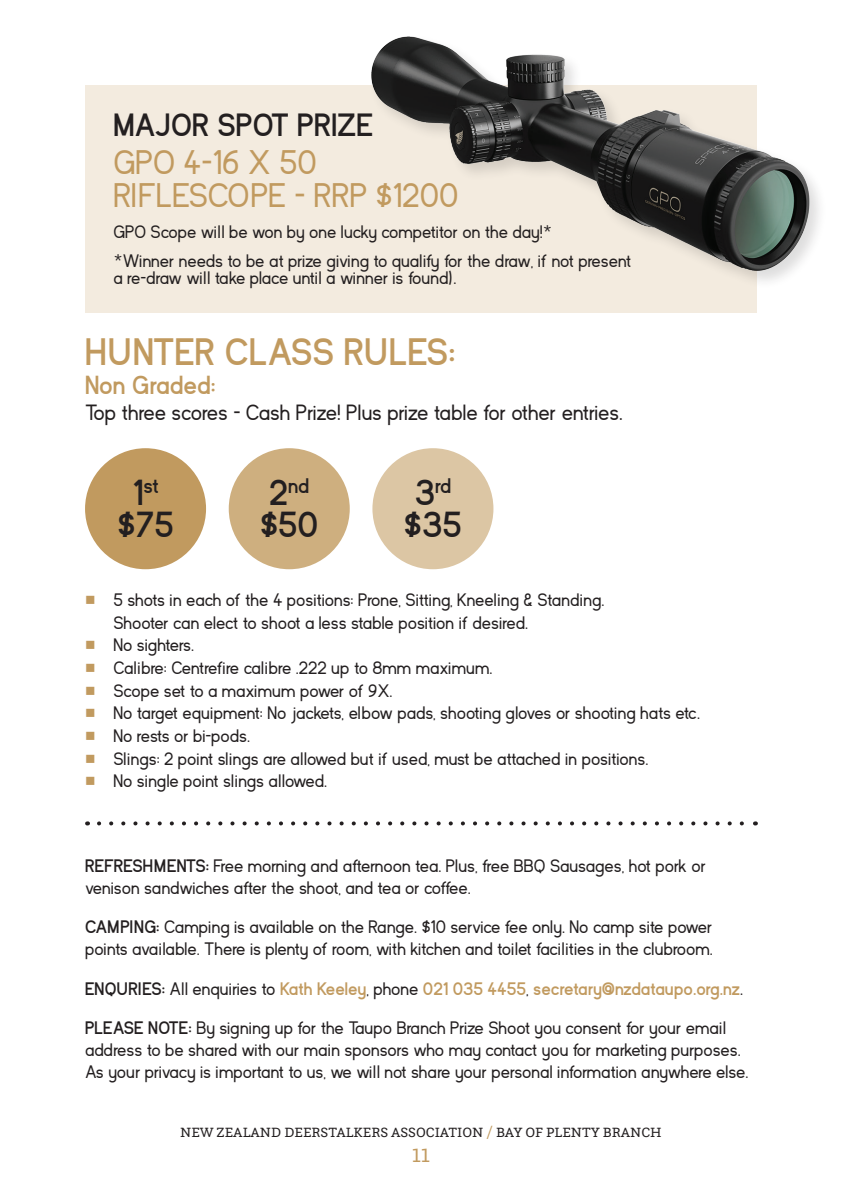
<style>
.page{position:relative;width:842px;height:1191px;background:#fff}
.page>*{position:absolute;margin:0;border:0;box-sizing:border-box;transform-origin:0 0}
.t1{font:700 38px "Kayak Sans";color:#c19a5f}
.t2{font:700 36px "Kayak Sans";color:#231f20}
.t3{font:34px/32.8px "Kayak Sans";color:#c19a5f}
.t4{font:700 32px "Kayak Sans";color:#231f20}
.t5{font:700 26px "Kayak Sans";color:#c19a5f}
.t6{font:22px "Kayak Sans";color:#231f20}
.t7{font:700 21px "Kayak Sans";color:#231f20}
.t8{font:20px "Questa Slab";color:#c19a5f}
.t9{font:18px/22.6px "Kayak Sans";color:#231f20}
.t10{font:14px "Questa Slab";color:#231f20}
.s1{font-family:"Gibson"}
.s2{font-size:36px}
.s3{font-weight:700}
.s4{font-weight:700;color:#c19a5f}
.s5{color:#c19a5f}
</style>
<div class="page">
<div style="left:85px;top:448px;width:121px;height:121px;background:#c19a5f;border-radius:50%"></div>
<div style="left:229px;top:448px;width:121px;height:121px;background:#ceaf7f;border-radius:50%"></div>
<div style="left:372px;top:448px;width:121px;height:121px;background:#dcc6a4;border-radius:50%"></div>
<div style="left:85px;top:85px;width:672px;height:228px;background:#f3ebdf"></div>
<svg style="left:99px;top:821px;width:645px;height:4px"></svg>
<div style="left:369px;top:34px;width:458px;height:255px;background:#231f20;opacity:.15"></div>
<img style="left:371px;top:36px;width:444px;height:235px">
<h3 class="t4" style="left:113px;top:107px;width:262px">MAJOR SPOT PRIZE</h3>
<h3 class="t3" style="left:113px;top:147px;width:347px">GPO 4-16 X 50<br>RIFLESCOPE – RRP $1200</h3>
<p class="t9" style="left:113px;top:217px;width:519px;line-height:29px">GPO Scope will be won by one lucky competitor on the day!<span class="s1">*<br>*</span>Winner needs to be at prize giving to qualify for the draw, if not present</p>
<p class="t9" style="left:113px;top:267px;width:344px">a re-draw will take place until a winner is found).</p>
<h1 class="t1" style="left:85px;top:331px;width:372px">HUNTER CLASS RULES:</h1>
<h3 class="t5" style="left:85px;top:371px;width:132px">Non Graded:</h3>
<p class="t6" style="left:85px;top:400px;width:539px">Top three scores – Cash Prize! Plus prize table for other entries.</p>
<p class="t7" style="left:132px;top:474px;width:28px"><span class="s2">1</span>st</p>
<h2 class="t2" style="left:117px;top:505px;width:58px">$75</h2>
<p class="t7" style="left:269px;top:474px;width:42px"><span class="s2">2</span>nd</p>
<h2 class="t2" style="left:260px;top:505px;width:60px">$50</h2>
<p class="t7" style="left:415px;top:474px;width:38px"><span class="s2">3</span>rd</p>
<h2 class="t2" style="left:404px;top:505px;width:59px">$35</h2>
<p class="t9" style="left:113px;top:589px;width:588px">5 shots in each of the 4 positions: Prone, Sitting, Kneeling &amp; Standing.<br>Shooter can elect to shoot a less stable position if desired.<br>No sighters.<br>Calibre: Centrefire calibre .222 up to 8mm maximum.<br>Scope set to a maximum power of 9X.<br>No target equipment: No jackets, elbow pads, shooting gloves or shooting hats etc.<br>No rests or bi-pods.<br>Slings: 2 point slings are allowed but if used, must be attached in positions.<br>No single point slings allowed.</p>
<p class="t9" style="left:85px;top:855px;width:622px;line-height:22px"><span class="s3">REFRESHMENTS:</span> Free morning and afternoon tea. Plus, free BBQ Sausages, hot pork or venison sandwiches after the shoot, and tea or coffee.</p>
<p class="t9" style="left:85px;top:916px;width:629px;line-height:22px"><span class="s3">CAMPING:</span> Camping is available on the Range. $10 service fee only. No camp site power points available. There is plenty of room, with kitchen and toilet facilities in the clubroom.</p>
<p class="t9" style="left:85px;top:969px;width:659px;line-height:39px"><span class="s3">ENQURIES:</span> All enquiries to <span class="s4">Kath Keeley</span>, phone <span class="s4">021 035 4455</span>, <span class="s4">secretary@nzdataupo.org.nz</span>.<br><span class="s3">PLEASE NOTE:</span> By signing up for the Taupo Branch Prize Shoot you consent for your email</p>
<p class="t9" style="left:85px;top:1038px;width:665px;line-height:22px">address to be shared with our main sponsors who may contact you for marketing purposes.<br>As your privacy is important to us, we will not share your personal information anywhere else.</p>
<p class="t10" style="left:180px;top:1123px;width:483px">NEW ZEALAND DEERSTALKERS ASSOCIATION <span class="s5">/</span> BAY OF PLENTY BRANCH</p>
<p class="t8" style="left:412px;top:1142px;width:19px">11</p>
</div>
